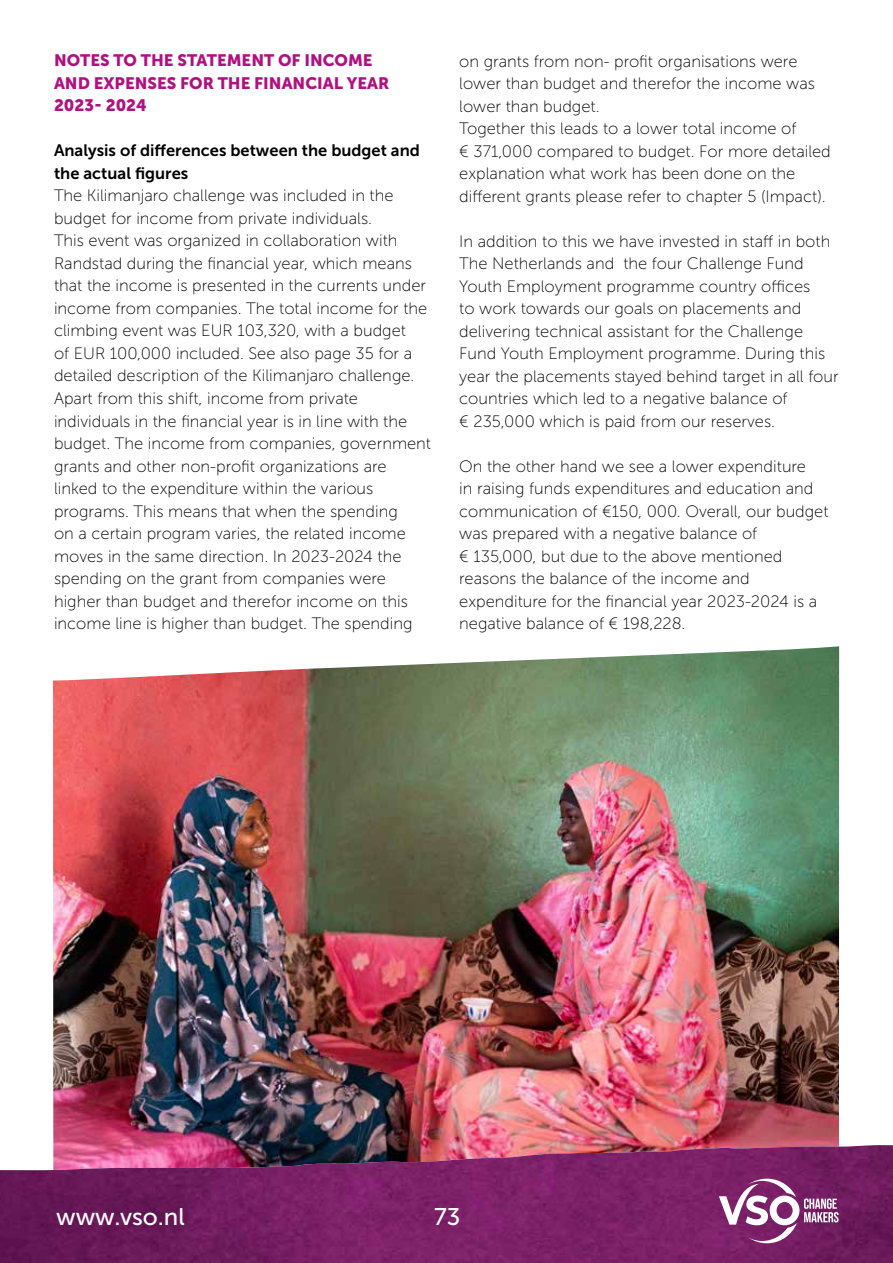
<style>
.page{position:relative;width:893px;height:1263px;background:#fff}
.page>*{position:absolute;margin:0;border:0;box-sizing:border-box;transform-origin:0 0}
.t1{font:24px "Museo Sans 500";color:#fff}
.t2{font:16.5px/22.5px "Museo Sans 100";color:#000}
.t3{font:16.5px/22.5px "Museo Sans 900";color:#af1280}
.t4{font:16.5px/22.5px "Museo Sans 700";color:#000}
</style>
<div class="page">
<img style="left:53px;top:646px;width:786px;height:499px">
<img style="left:0;top:1145px;width:893px;height:118px">
<svg style="left:719px;top:1178px;width:120px;height:65px"></svg>
<p class="t3" style="left:54px;top:49px;width:337px">NOTES TO THE STATEMENT OF INCOME<br>AND EXPENSES FOR THE FINANCIAL YEAR<br>2023- 2024</p>
<p class="t4" style="left:54px;top:139px;width:367px">Analysis of differences between the budget and the actual figures</p>
<p class="t2" style="left:54px;top:185px;width:379px">The Kilimanjaro challenge was included in the budget for income from private individuals.<br>This event was organized in collaboration with Randstad during the financial year, which means that the income is presented in the currents under income from companies. The total income for the climbing event was EUR 103,320, with a budget<br>of EUR 100,000 included. See also page 35 for a detailed description of the Kilimanjaro challenge.<br>Apart from this shift, income from private individuals in the financial year is in line with the budget. The income from companies, government grants and other non-profit organizations are linked to the expenditure within the various programs. This means that when the spending<br>on a certain program varies, the related income moves in the same direction. In 2023-2024 the spending on the grant from companies were higher than budget and therefor income on this income line is higher than budget. The spending</p>
<p class="t2" style="left:459px;top:50px;width:373px">on grants from non- profit organisations were lower than budget and therefor the income was lower than budget.<br>Together this leads to a lower total income of<br>€ 371,000 compared to budget. For more detailed explanation what work has been done on the different grants please refer to chapter 5 (Impact).</p>
<p class="t2" style="left:459px;top:230px;width:381px">In addition to this we have invested in staff in both The Netherlands and the four Challenge Fund Youth Employment programme country offices<br>to work towards our goals on placements and delivering technical assistant for the Challenge Fund Youth Employment programme. During this year the placements stayed behind target in all four countries which led to a negative balance of<br>€ 235,000 which is paid from our reserves.</p>
<p class="t2" style="left:459px;top:455px;width:371px">On the other hand we see a lower expenditure<br>in raising funds expenditures and education and communication of €150, 000. Overall, our budget was prepared with a negative balance of<br>€ 135,000, but due to the above mentioned reasons the balance of the income and expenditure for the financial year 2023-2024 is a negative balance of € 198,228.</p>
<h1 class="t1" style="left:56px;top:1203px;width:130px">www.vso.nl</h1>
<h1 class="t1" style="left:434px;top:1203px;width:28px">73</h1>
</div>
